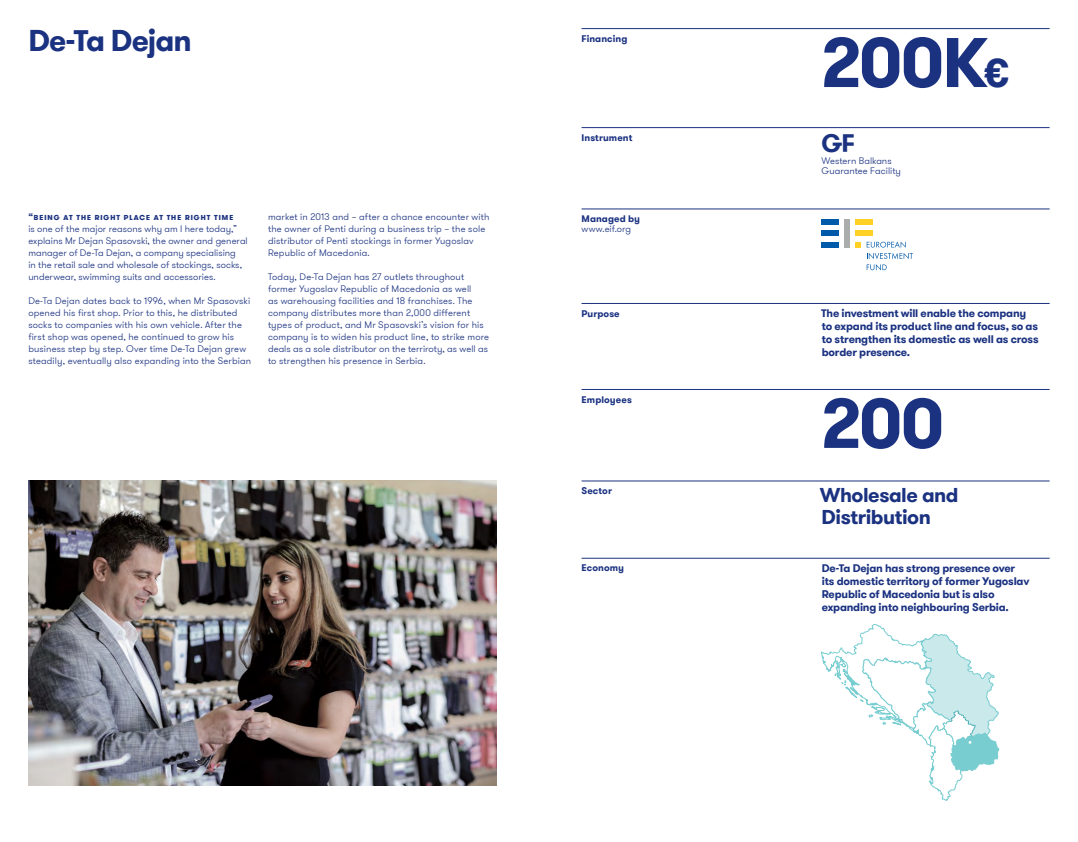
<style>
.page{position:relative;width:1078px;height:842px;background:#fff}
.page>*{position:absolute;margin:0;border:0;box-sizing:border-box;transform-origin:0 0}
.t1{font:700 70px "GT Walsheim Pro";letter-spacing:-.025em;color:#1b3281}
.t2{font:700 30px "GT Walsheim Pro";letter-spacing:-.035em;color:#1b3281}
.t3{font:700 25px "GT Walsheim Pro";color:#1b3281}
.t4{font:700 20px/22px "GT Walsheim Pro";letter-spacing:-.025em;color:#1b3281}
.t5{font:700 11px/13px "GT Walsheim Pro";letter-spacing:-.02em;color:#1b3281}
.t6{font:300 9.5px/12px "GT Walsheim Pro";letter-spacing:.01em;color:#1b3281}
.t7{font:700 9.5px "GT Walsheim Pro";letter-spacing:.01em;color:#1b3281}
.t8{font:700 9px "GT Walsheim Pro";color:#1b3281}
.s1{font-size:40px}
</style>
<div class="page">
<img style="left:28px;top:481px;width:468px;height:304px">
<hr style="left:581px;top:481px;width:468px;height:1px;background:#1b3281">
<hr style="left:581px;top:558px;width:468px;height:1px;background:#1b3281">
<hr style="left:581px;top:28px;width:468px;height:1px;background:#1b3281">
<hr style="left:581px;top:303px;width:468px;height:1px;background:#1b3281">
<hr style="left:581px;top:127px;width:468px;height:1px;background:#1b3281">
<hr style="left:581px;top:389px;width:468px;height:1px;background:#1b3281">
<hr style="left:581px;top:209px;width:468px;height:1px;background:#1b3281">
<div style="left:821px;top:219px;width:17px;height:6px;background:#005aaa"></div>
<div style="left:843px;top:219px;width:6px;height:28px;background:#abacac"></div>
<svg style="left:855px;top:242px;width:5px;height:5px"></svg>
<div style="left:821px;top:230px;width:17px;height:6px;background:#005aaa"></div>
<div style="left:855px;top:219px;width:17px;height:6px;background:#ffd126"></div>
<div style="left:855px;top:230px;width:17px;height:6px;background:#ffd126"></div>
<div style="left:821px;top:242px;width:17px;height:5px;background:#005aaa"></div>
<svg style="left:866px;top:241px;width:46px;height:29px"></svg>
<svg style="left:821px;top:624px;width:177px;height:177px"></svg>
<h2 class="t2" style="left:28px;top:21px;width:165px">De-Ta Dejan</h2>
<p class="t8" style="left:28px;top:211px;width:207px">“being at the right place at the right time</p>
<p class="t6" style="left:28px;top:223px;width:221px">is one of the major reasons why am I here today,” explains Mr Dejan Spasovski, the owner and general manager of De-Ta Dejan, a company specialising<br>in the retail sale and wholesale of stockings, socks, underwear, swimming suits and accessories.</p>
<p class="t6" style="left:28px;top:295px;width:224px">De-Ta Dejan dates back to 1996, when Mr Spasovski opened his first shop. Prior to this, he distributed socks to companies with his own vehicle. After the first shop was opened, he continued to grow his business step by step. Over time De-Ta Dejan grew steadily, eventually also expanding into the Serbian</p>
<p class="t6" style="left:268px;top:211px;width:223px">market in 2013 and – after a chance encounter with the owner of Penti during a business trip – the sole distributor of Penti stockings in former Yugoslav Republic of Macedonia.</p>
<p class="t6" style="left:268px;top:271px;width:222px">Today, De-Ta Dejan has 27 outlets throughout former Yugoslav Republic of Macedonia as well<br>as warehousing facilities and 18 franchises. The company distributes more than 2,000 different types of product, and Mr Spasovski’s vision for his company is to widen his product line, to strike more deals as a sole distributor on the terriroty, as well as to strengthen his presence in Serbia.</p>
<p class="t7" style="left:581px;top:32px;width:47px">Financing</p>
<h1 class="t1" style="left:820px;top:17px;width:190px">200K<span class="s1">€</span></h1>
<p class="t7" style="left:581px;top:131px;width:52px">Instrument</p>
<h3 class="t3" style="left:821px;top:127px;width:35px">GF</h3>
<p class="t6" style="left:821px;top:156px;width:81px;line-height:10px">Western Balkans<br>Guarantee Facility</p>
<p class="t7" style="left:581px;top:212px;width:60px">Managed by</p>
<p class="t6" style="left:581px;top:223px;width:51px">www.eif.org</p>
<p class="t7" style="left:581px;top:307px;width:40px">Purpose</p>
<p class="t5" style="left:821px;top:307px;width:219px">The investment will enable the company to expand its product line and focus, so as to strengthen its domestic as well as cross border presence.</p>
<p class="t7" style="left:581px;top:393px;width:52px">Employees</p>
<h1 class="t1" style="left:820px;top:378px;width:124px">200</h1>
<p class="t7" style="left:581px;top:485px;width:32px">Sector</p>
<h3 class="t4" style="left:819px;top:485px;width:140px">Wholesale and<br>Distribution</h3>
<p class="t7" style="left:581px;top:562px;width:44px">Economy</p>
<p class="t5" style="left:821px;top:562px;width:209px">De-Ta Dejan has strong presence over its domestic territory of former Yugoslav Republic of Macedonia but is also expanding into neighbouring Serbia.</p>
</div>
